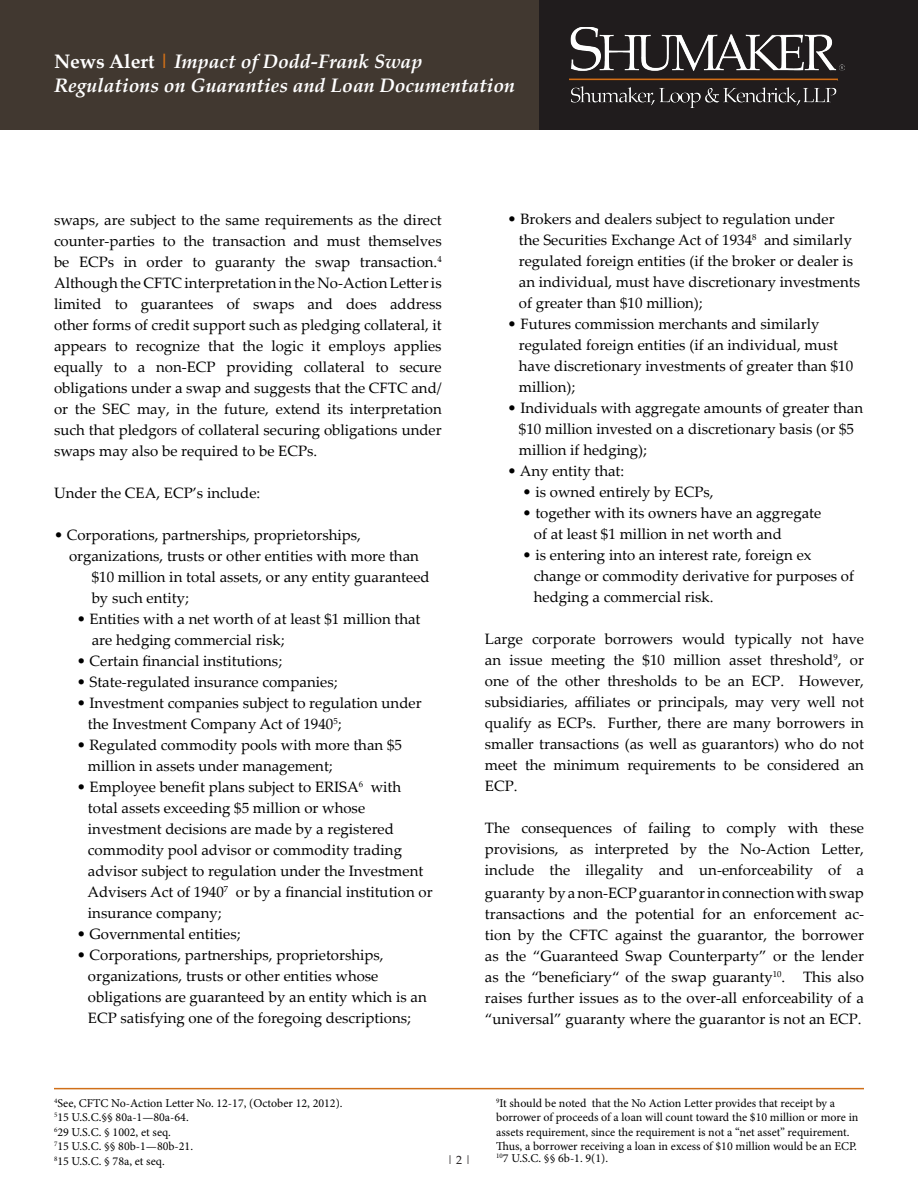
<style>
.page{position:relative;width:918px;height:1188px;background:#fff}
.page>*{position:absolute;margin:0;border:0;box-sizing:border-box;transform-origin:0 0}
.t1{font:italic 700 19.5px/23.4px "Palatino Linotype";color:#fff}
.t2{font:15px/21px "Palatino Linotype";color:#000}
.t3{font:12px/14.4px "Minion Pro";color:#000}
.t4{font:12px "Palatino Linotype";color:#231f20}
.s1{font-style:normal}
.s2{color:#d06f18}
</style>
<div class="page">
<div style="left:0;top:0;width:918px;height:130px;background:#201c1d"></div>
<img style="left:569px;top:27px;width:276px;height:80px">
<hr style="left:54px;top:1088px;width:810px;height:1px;background:#d06f18">
<div style="left:0;top:0;width:539px;height:130px;background:#413830"></div>
<p class="t1" style="left:54px;top:49px;width:463px"><span class="s1">News Alert</span> <span class="s2">|</span> Impact of Dodd-Frank Swap<br>Regulations on Guaranties and Loan Documentation</p>
<p class="t2" style="left:54px;top:209px;width:389px;text-align:justify">swaps, are subject to the same requirements as the direct counter-parties to the transaction and must themselves be ECPs in order to guaranty the swap transaction.<sup>4<br></sup>Although the CFTC interpretation in the No-Action Letter is limited to guarantees of swaps and does address other forms of credit support such as pledging collateral, it appears to recognize that the logic it employs applies equally to a non-ECP providing collateral to secure obligations under a swap and suggests that the CFTC and/ or the SEC may, in the future, extend its interpretation such that pledgors of collateral securing obligations under swaps may also be required to be ECPs.</p>
<p class="t2" style="left:54px;top:482px;width:208px">Under the CEA, ECP’s include:</p>
<p class="t2" style="left:54px;top:524px;width:308px">• Corporations, partnerships, proprietorships,</p>
<p class="t2" style="left:69px;top:545px;width:351px">organizations, trusts or other entities with more than</p>
<p class="t2" style="left:92px;top:566px;width:340px">$10 million in total assets, or any entity guaranteed</p>
<p class="t2" style="left:92px;top:587px;width:99px">by such entity;</p>
<p class="t2" style="left:77px;top:608px;width:345px">• Entities with a net worth of at least $1 million that</p>
<p class="t2" style="left:92px;top:629px;width:194px">are hedging commercial risk;</p>
<p class="t2" style="left:77px;top:650px;width:207px">• Certain financial institutions;</p>
<p class="t2" style="left:77px;top:671px;width:262px">• State-regulated insurance companies;</p>
<p class="t2" style="left:77px;top:692px;width:346px">• Investment companies subject to regulation under</p>
<p class="t2" style="left:88px;top:713px;width:255px">the Investment Company Act of 1940<sup>5</sup>;</p>
<p class="t2" style="left:88px;top:734px;width:316px;text-indent:-11px">• Regulated commodity pools with more than $5 million in assets under management;</p>
<p class="t2" style="left:88px;top:776px;width:315px;text-indent:-11px">• Employee benefit plans subject to ERISA<sup>6</sup> with total assets exceeding $5 million or whose investment decisions are made by a registered</p>
<p class="t2" style="left:88px;top:839px;width:337px">commodity pool advisor or commodity trading advisor subject to regulation under the Investment</p>
<p class="t2" style="left:87px;top:881px;width:347px">Advisers Act of 1940<sup>7</sup> or by a financial institution or</p>
<p class="t2" style="left:88px;top:902px;width:135px">insurance company;</p>
<p class="t2" style="left:77px;top:923px;width:165px">• Governmental entities;</p>
<p class="t2" style="left:77px;top:944px;width:308px">• Corporations, partnerships, proprietorships,</p>
<p class="t2" style="left:88px;top:965px;width:340px">organizations, trusts or other entities whose obligations are guaranteed by an entity which is an<br>ECP satisfying one of the foregoing descriptions;</p>
<p class="t2" style="left:519px;top:208px;width:343px;text-indent:-11px">• Brokers and dealers subject to regulation under<br>the Securities Exchange Act of 1934<sup>8</sup> and similarly regulated foreign entities (if the broker or dealer is an individual, must have discretionary investments of greater than $10 million);</p>
<p class="t2" style="left:519px;top:313px;width:336px;text-indent:-11px">• Futures commission merchants and similarly regulated foreign entities (if an individual, must have discretionary investments of greater than $10 million);</p>
<p class="t2" style="left:519px;top:397px;width:346px;text-indent:-11px">• Individuals with aggregate amounts of greater than $10 million invested on a discretionary basis (or $5 million if hedging);</p>
<p class="t2" style="left:508px;top:460px;width:118px">• Any entity that:</p>
<p class="t2" style="left:523px;top:481px;width:192px">• is owned entirely by ECPs,</p>
<p class="t2" style="left:523px;top:502px;width:300px">• together with its owners have an aggregate</p>
<p class="t2" style="left:534px;top:523px;width:250px">of at least $1 million in net worth and</p>
<p class="t2" style="left:534px;top:544px;width:322px;text-indent:-11px">• is entering into an interest rate, foreign ex change or commodity derivative for purposes of</p>
<p class="t2" style="left:534px;top:586px;width:181px">hedging a commercial risk.</p>
<p class="t2" style="left:485px;top:628px;width:381px;text-align:justify">Large corporate borrowers would typically not have an issue meeting the $10 million asset threshold<sup>9</sup>, or one of the other thresholds to be an ECP. However, subsidiaries, affiliates or principals, may very well not qualify as ECPs. Further, there are many borrowers in smaller transactions (as well as guarantors) who do not meet the minimum requirements to be considered an ECP.</p>
<p class="t2" style="left:485px;top:817px;width:381px;text-align:justify">The consequences of failing to comply with these provisions, as interpreted by the No-Action Letter, include the illegality and un-enforceability of a</p>
<p class="t2" style="left:485px;top:881px;width:381px;text-align:justify">guaranty by a non-ECP guarantor in connection with swap transactions and the potential for an enforcement ac&shy;tion by the CFTC against the guarantor, the borrower as the “Guaranteed Swap Counterparty” or the lender as the “beneficiary“ of the swap guaranty<sup>10</sup>. This also raises further issues as to the over-all enforceability of a “universal” guaranty where the guarantor is not an ECP.</p>
<p class="t3" style="left:54px;top:1096px;width:290px"><sup>4</sup>See, CFTC No-Action Letter No. 12-17, (October 12, 2012).</p>
<p class="t3" style="left:54px;top:1111px;width:136px"><sup>5</sup>15 U.S.C.§§ 80a-1—80a-64.</p>
<p class="t3" style="left:54px;top:1125px;width:118px"><sup>6</sup>29 U.S.C. § 1002, et seq.</p>
<p class="t3" style="left:54px;top:1139px;width:141px"><sup>7</sup>15 U.S.C. §§ 80b-1—80b-21.</p>
<p class="t3" style="left:54px;top:1154px;width:112px"><sup>8</sup>15 U.S.C. § 78a, et seq.</p>
<p class="t4" style="left:447px;top:1152px;width:25px">| 2 |</p>
<p class="t3" style="left:496px;top:1096px;width:364px"><sup>9</sup>It should be noted that the No Action Letter provides that receipt by a borrower of proceeds of a loan will count toward the $10 million or more in</p>
<p class="t3" style="left:496px;top:1125px;width:362px">assets requirement, since the requirement is not a “net asset” requirement.<br>Thus, a borrower receiving a loan in excess of $10 million would be an ECP.</p>
<p class="t3" style="left:496px;top:1151px;width:113px"><sup>10</sup>7 U.S.C. §§ 6b-1. 9(1).</p>
</div>
